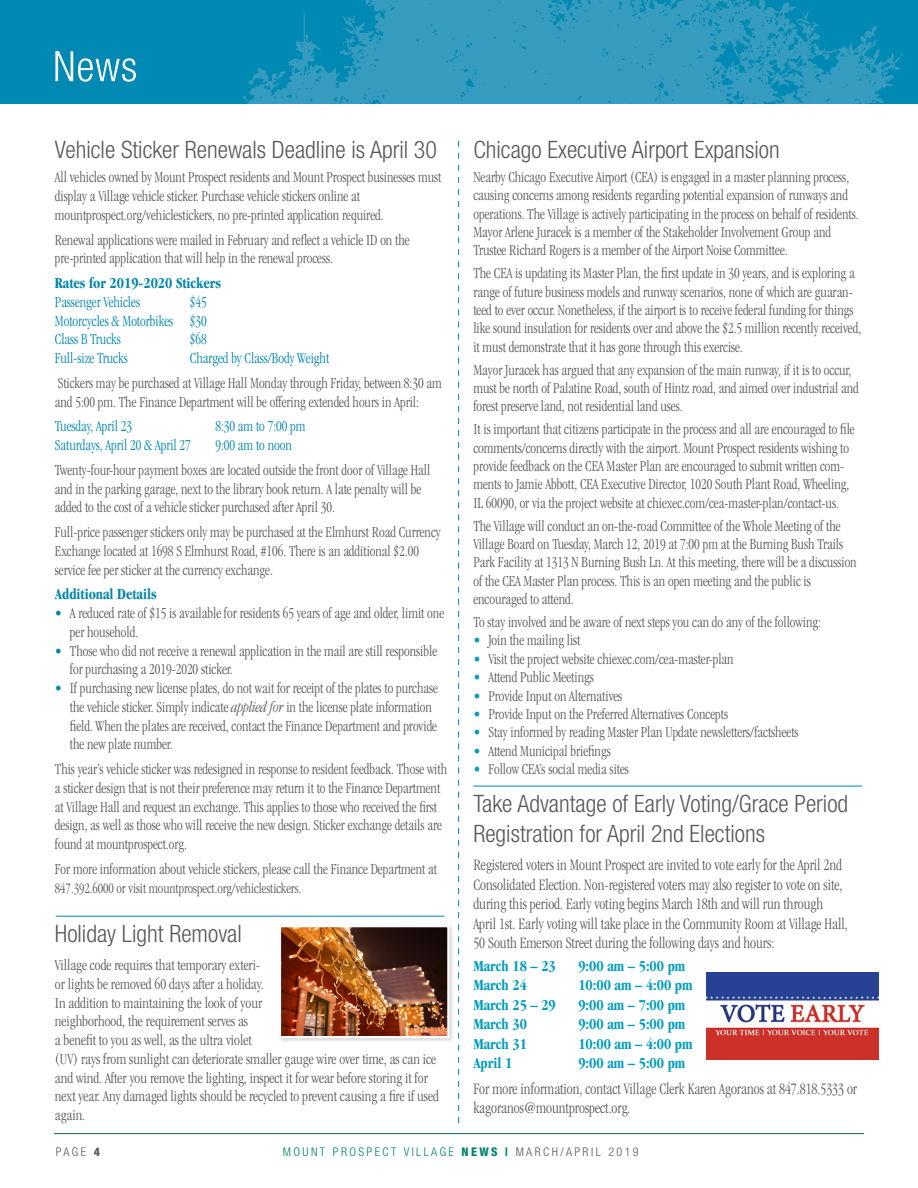
<style>
.page{position:relative;width:918px;height:1188px;background:#fff}
.page>*{position:absolute;margin:0;border:0;box-sizing:border-box;transform-origin:0 0}
.t1{font:300 condensed 24px "Helvetica Neue LT Std";color:#57585a}
.t2{font:300 condensed 16.5px/19.5px "Garamond";color:#57585a;scale:.92 1}
.t3{font:300 condensed 15.75px/18.3px "Garamond";color:#57585a;scale:.92 1}
.t4{font:300 condensed 15.75px/18.8px "Garamond";color:#57585a;scale:.95 1}
.t5{font:300 condensed 15.75px "Garamond";color:#0084ad;scale:.92 1}
.t6{font:700 condensed 15.75px "Garamond";color:#009cbd;scale:.92 1}
.t7{font:700 condensed 15.75px "Garamond";color:#0084ad;scale:.92 1}
.t8{font:300 condensed 15px "Garamond";color:#57585a;scale:.92 1}
.t9{font:300 condensed 12px "Helvetica Neue LT Std";letter-spacing:.2em;color:#00826b}
.t10{font:300 condensed 12px "Helvetica Neue LT Std";color:#57585a}
.s1{color:#0084ad}
.s2{font-style:italic}
.s3{color:#009cbd}
.s4{font-weight:800}
.s5{color:#57585a}
</style>
<div class="page">
<hr style="left:54px;top:1133px;width:810px;height:1px;background:#006e53">
<img style="left:0;top:0;width:918px;height:104px">
<svg style="left:458px;top:141px;width:1px;height:982px"></svg>
<div style="left:278px;top:924px;width:177px;height:119px;background:#231f20;opacity:.18"></div>
<img style="left:282px;top:928px;width:164px;height:107px">
<div style="left:279px;top:925px;width:170px;height:113px;border:2px solid #fff"></div>
<img style="left:706px;top:973px;width:173px;height:87px">
<hr style="left:473px;top:786px;width:389px;height:1px;background:#0084ad">
<hr style="left:56px;top:916px;width:389px;height:1px;background:#0084ad">
<p class="t1" style="left:55px;top:135px;width:384px">Vehicle Sticker Renewals Deadline is April 30</p>
<p class="t3" style="left:55px;top:168px;width:422px;line-height:18.8px">All vehicles owned by Mount Prospect residents and Mount Prospect businesses must display a Village vehicle sticker. Purchase vehicle stickers online at mountprospect.org/vehiclestickers, no pre-printed application required.</p>
<p class="t3" style="left:55px;top:230px;width:387px;line-height:18.8px">Renewal applications were mailed in February and reflect a vehicle ID on the pre-printed application that will help in the renewal process.</p>
<p class="t7" style="left:55px;top:274px;width:182px">Rates for 2019-2020 Stickers</p>
<p class="t5" style="left:55px;top:293px;width:94px">Passenger Vehicles</p>
<p class="t5" style="left:190px;top:293px;width:20px">$45</p>
<p class="t5" style="left:55px;top:312px;width:167px">Motorcycles &amp; Motorbikes $30</p>
<p class="t5" style="left:55px;top:331px;width:73px">Class B Trucks</p>
<p class="t5" style="left:190px;top:331px;width:20px">$68</p>
<p class="t5" style="left:55px;top:350px;width:81px">Full-size Trucks</p>
<p class="t5" style="left:190px;top:350px;width:153px">Charged by Class/Body Weight</p>
<p class="t3" style="left:55px;top:373px;width:422px;line-height:18.8px">Stickers may be purchased at Village Hall Monday through Friday, between 8:30 am and 5:00 pm. The Finance Department will be offering extended hours in April:</p>
<p class="t5" style="left:55px;top:418px;width:85px">Tuesday, April 23</p>
<p class="t5" style="left:215px;top:418px;width:99px">8:30 am to 7:00 pm</p>
<p class="t5" style="left:55px;top:437px;width:149px">Saturdays, April 20 &amp; April 27</p>
<p class="t5" style="left:215px;top:437px;width:85px">9:00 am to noon</p>
<p class="t3" style="left:55px;top:460px;width:410px;line-height:18.8px">Twenty-four-hour payment boxes are located outside the front door of Village Hall and in the parking garage, next to the library book return. A late penalty will be added to the cost of a vehicle sticker purchased after April 30.</p>
<p class="t3" style="left:55px;top:523px;width:421px;line-height:18.8px">Full-price passenger stickers only may be purchased at the Elmhurst Road Currency<br>Exchange located at 1698 S Elmhurst Road, #106. There is an additional $2.00 service fee per sticker at the currency exchange.</p>
<p class="t7" style="left:55px;top:585px;width:112px">Additional Details</p>
<p class="t3" style="left:70px;top:604px;width:408px;line-height:18.8px;text-indent:-15px"><span class="s1">•</span> A reduced rate of $15 is available for residents 65 years of age and older, limit one per household.</p>
<p class="t3" style="left:70px;top:641px;width:401px;line-height:18.8px;text-indent:-15px"><span class="s1">•</span> Those who did not receive a renewal application in the mail are still responsible for purchasing a 2019-2020 sticker.</p>
<p class="t3" style="left:70px;top:679px;width:402px;line-height:18.8px;text-indent:-15px"><span class="s1">•</span> If purchasing new license plates, do not wait for receipt of the plates to purchase the vehicle sticker. Simply indicate <span class="s2">applied for</span> in the license plate information field. When the plates are received, contact the Finance Department and provide the new plate number.</p>
<p class="t3" style="left:55px;top:760px;width:428px;line-height:18.8px">This year’s vehicle sticker was redesigned in response to resident feedback. Those with a sticker design that is not their preference may return it to the Finance Department at Village Hall and request an exchange. This applies to those who received the first design, as well as those who will receive the new design. Sticker exchange details are found at mountprospect.org.</p>
<p class="t3" style="left:55px;top:860px;width:417px">For more information about vehicle stickers, please call the Finance Department at</p>
<p class="t8" style="left:55px;top:880px;width:269px">847.392.6000 or visit mountprospect.org/vehiclestickers.</p>
<p class="t1" style="left:55px;top:920px;width:188px">Holiday Light Removal</p>
<p class="t4" style="left:55px;top:956px;width:406px">Village code requires that temporary exteri-<br>or lights be removed 60 days after a holiday.<br>In addition to maintaining the look of your<br>neighborhood, the requirement serves as<br>a benefit to you as well, as the ultra violet<br>(UV) rays from sunlight can deteriorate smaller gauge wire over time, as can ice and wind. After you remove the lighting, inspect it for wear before storing it for next year. Any damaged lights should be recycled to prevent causing a fire if used again.</p>
<p class="t1" style="left:473px;top:135px;width:308px">Chicago Executive Airport Expansion</p>
<p class="t3" style="left:473px;top:168px;width:420px">Nearby Chicago Executive Airport (CEA) is engaged in a master planning process, causing concerns among residents regarding potential expansion of runways and operations. The Village is actively participating in the process on behalf of residents.<br>Mayor Arlene Juracek is a member of the Stakeholder Involvement Group and Trustee Richard Rogers is a member of the Airport Noise Committee.</p>
<p class="t3" style="left:473px;top:264px;width:423px">The CEA is updating its Master Plan, the first update in 30 years, and is exploring a range of future business models and runway scenarios, none of which are guaran&shy;teed to ever occur. Nonetheless, if the airport is to receive federal funding for things like sound insulation for residents over and above the $2.5 million recently received, it must demonstrate that it has gone through this exercise.</p>
<p class="t3" style="left:473px;top:361px;width:420px">Mayor Juracek has argued that any expansion of the main runway, if it is to occur, must be north of Palatine Road, south of Hintz road, and aimed over industrial and forest preserve land, not residential land uses.</p>
<p class="t3" style="left:473px;top:420px;width:416px">It is important that citizens participate in the process and all are encouraged to file comments/concerns directly with the airport. Mount Prospect residents wishing to provide feedback on the CEA Master Plan are encouraged to submit written com&shy;ments to Jamie Abbott, CEA Executive Director, 1020 South Plant Road, Wheeling, IL 60090, or via the project website at chiexec.com/cea-master-plan/contact-us.</p>
<p class="t3" style="left:473px;top:517px;width:418px">The Village will conduct an on-the-road Committee of the Whole Meeting of the Village Board on Tuesday, March 12, 2019 at 7:00 pm at the Burning Bush Trails Park Facility at 1313 N Burning Bush Ln. At this meeting, there will be a discussion of the CEA Master Plan process. This is an open meeting and the public is encouraged to attend.</p>
<p class="t3" style="left:473px;top:613px;width:379px">To stay involved and be aware of next steps you can do any of the following:</p>
<p class="t3" style="left:473px;top:631px;width:118px"><span class="s3">•</span> Join the mailing list</p>
<p class="t3" style="left:473px;top:650px;width:284px"><span class="s3">•</span> Visit the project website chiexec.com/cea-master-plan</p>
<p class="t3" style="left:473px;top:668px;width:132px"><span class="s3">•</span> Attend Public Meetings</p>
<p class="t3" style="left:473px;top:686px;width:163px"><span class="s3">•</span> Provide Input on Alternatives</p>
<p class="t3" style="left:473px;top:705px;width:278px"><span class="s3">•</span> Provide Input on the Preferred Alternatives Concepts</p>
<p class="t3" style="left:473px;top:723px;width:355px"><span class="s3">•</span> Stay informed by reading Master Plan Update newsletters/factsheets</p>
<p class="t3" style="left:473px;top:742px;width:151px"><span class="s3">•</span> Attend Municipal briefings</p>
<p class="t3" style="left:473px;top:760px;width:171px"><span class="s3">•</span> Follow CEA’s social media sites</p>
<p class="t1" style="left:473px;top:789px;width:376px">Take Advantage of Early Voting/Grace Period</p>
<p class="t1" style="left:473px;top:819px;width:293px">Registration for April 2nd Elections</p>
<p class="t2" style="left:473px;top:855px;width:408px">Registered voters in Mount Prospect are invited to vote early for the April 2nd Consolidated Election. Non-registered voters may also register to vote on site, during this period. Early voting begins March 18th and will run through April 1st. Early voting will take place in the Community Room at Village Hall, 50 South Emerson Street during the following days and hours:</p>
<p class="t6" style="left:473px;top:957px;width:91px">March 18 – 23</p>
<p class="t6" style="left:578px;top:957px;width:118px">9:00 am – 5:00 pm</p>
<p class="t6" style="left:473px;top:976px;width:60px">March 24</p>
<p class="t6" style="left:578px;top:976px;width:126px">10:00 am – 4:00 pm</p>
<p class="t6" style="left:473px;top:996px;width:91px">March 25 – 29</p>
<p class="t6" style="left:578px;top:996px;width:118px">9:00 am – 7:00 pm</p>
<p class="t6" style="left:473px;top:1015px;width:60px">March 30</p>
<p class="t6" style="left:578px;top:1015px;width:118px">9:00 am – 5:00 pm</p>
<p class="t6" style="left:473px;top:1035px;width:60px">March 31</p>
<p class="t6" style="left:578px;top:1035px;width:126px">10:00 am – 4:00 pm</p>
<p class="t6" style="left:473px;top:1054px;width:44px">April 1</p>
<p class="t6" style="left:578px;top:1054px;width:118px">9:00 am – 5:00 pm</p>
<p class="t2" style="left:473px;top:1079px;width:419px">For more information, contact Village Clerk Karen Agoranos at 847.818.5333 or kagoranos@mountprospect.org.</p>
<p class="t10" style="left:56px;top:1145px;width:46px">PAGE <span class="s4">4</span></p>
<p class="t9" style="left:283px;top:1145px;width:357px">MOUNT PROSPECT VILLAGE <span class="s4">NEWS |</span> <span class="s5">MARCH/APRIL 2019</span></p>
</div>
